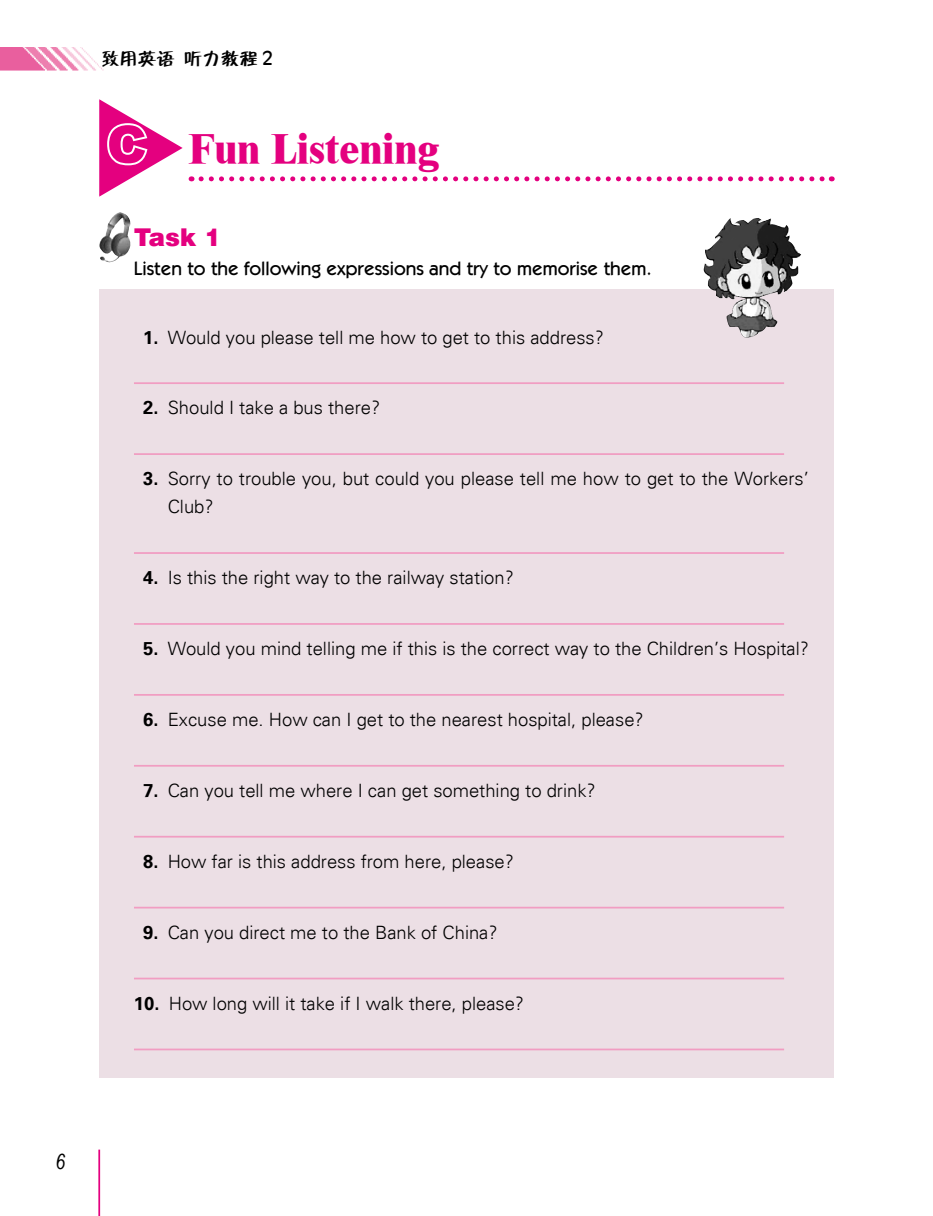
<style>
.page{position:relative;width:933px;height:1216px;background:#fff}
.page>*{position:absolute;margin:0;border:0;box-sizing:border-box;transform-origin:0 0}
.t1{font:800 42px "Times New Roman";color:#e4007f}
.t2{font:900 24.5px "Helvetica";color:#e4007f}
.t3{font:500 19.25px "Karat";color:#000}
.t4{font:300 18.38px/28px "Univers";color:#000}
.t5{font:18.38px "FZZBHJW GB1 0";color:#000}
.s1{font-family:"Antique Olive"}
.s2{font-family:"Arial";font-weight:900;font-size:51.62px}
.s3{font-weight:700}
</style>
<div class="page">
<hr style="left:98px;top:1149px;width:2px;height:66px;background:#e4007f">
<img style="left:0;top:47px;width:104px;height:23px">
<div style="left:99px;top:290px;width:734px;height:787px;background:#ecdfe5"></div>
<hr style="left:134px;top:382px;width:650px;height:2px;background:#f19dc2">
<hr style="left:134px;top:453px;width:650px;height:2px;background:#f19dc2">
<hr style="left:134px;top:552px;width:650px;height:2px;background:#f19dc2">
<hr style="left:134px;top:623px;width:650px;height:1px;background:#f19dc2">
<hr style="left:134px;top:694px;width:650px;height:1px;background:#f19dc2">
<hr style="left:134px;top:765px;width:650px;height:1px;background:#f19dc2">
<hr style="left:134px;top:835px;width:650px;height:2px;background:#f19dc2">
<hr style="left:134px;top:906px;width:650px;height:2px;background:#f19dc2">
<hr style="left:134px;top:977px;width:650px;height:2px;background:#f19dc2">
<hr style="left:134px;top:1048px;width:650px;height:2px;background:#f19dc2">
<svg style="left:201px;top:176px;width:631px;height:5px"></svg>
<svg style="left:99px;top:99px;width:84px;height:98px"></svg>
<img style="left:702px;top:218px;width:99px;height:120px">
<img style="left:99px;top:212px;width:31px;height:50px">
<p class="t5" style="left:101px;top:48px;width:173px">致用英语 听力教程 <span class="s1">2</span></p>
<h1 class="t1" style="left:107px;top:123px;width:334px"><span class="s2">C</span> Fun Listening</h1>
<h2 class="t2" style="left:134px;top:221px;width:89px">Task 1</h2>
<p class="t3" style="left:134px;top:257px;width:519px">Listen to the following expressions and try to memorise them.</p>
<p class="t4" style="left:143px;top:323px;width:462px"><span class="s3">1.</span> Would you please tell me how to get to this address?</p>
<p class="t4" style="left:143px;top:394px;width:238px"><span class="s3">2.</span> Should I take a bus there?</p>
<p class="t4" style="left:168px;top:465px;width:642px;text-indent:-25px"><span class="s3">3.</span> Sorry to trouble you, but could you please tell me how to get to the Workers’<br>Club?</p>
<p class="t4" style="left:143px;top:564px;width:372px"><span class="s3">4.</span> Is this the right way to the railway station?</p>
<p class="t4" style="left:143px;top:634px;width:667px"><span class="s3">5.</span> Would you mind telling me if this is the correct way to the Children’s Hospital?</p>
<p class="t4" style="left:143px;top:705px;width:502px"><span class="s3">6.</span> Excuse me. How can I get to the nearest hospital, please?</p>
<p class="t4" style="left:143px;top:776px;width:454px"><span class="s3">7.</span> Can you tell me where I can get something to drink?</p>
<p class="t4" style="left:143px;top:847px;width:372px"><span class="s3">8.</span> How far is this address from here, please?</p>
<p class="t4" style="left:143px;top:918px;width:356px"><span class="s3">9.</span> Can you direct me to the Bank of China?</p>
<p class="t4" style="left:134px;top:989px;width:392px"><span class="s3">10.</span> How long will it take if I walk there, please?</p>
</div>
